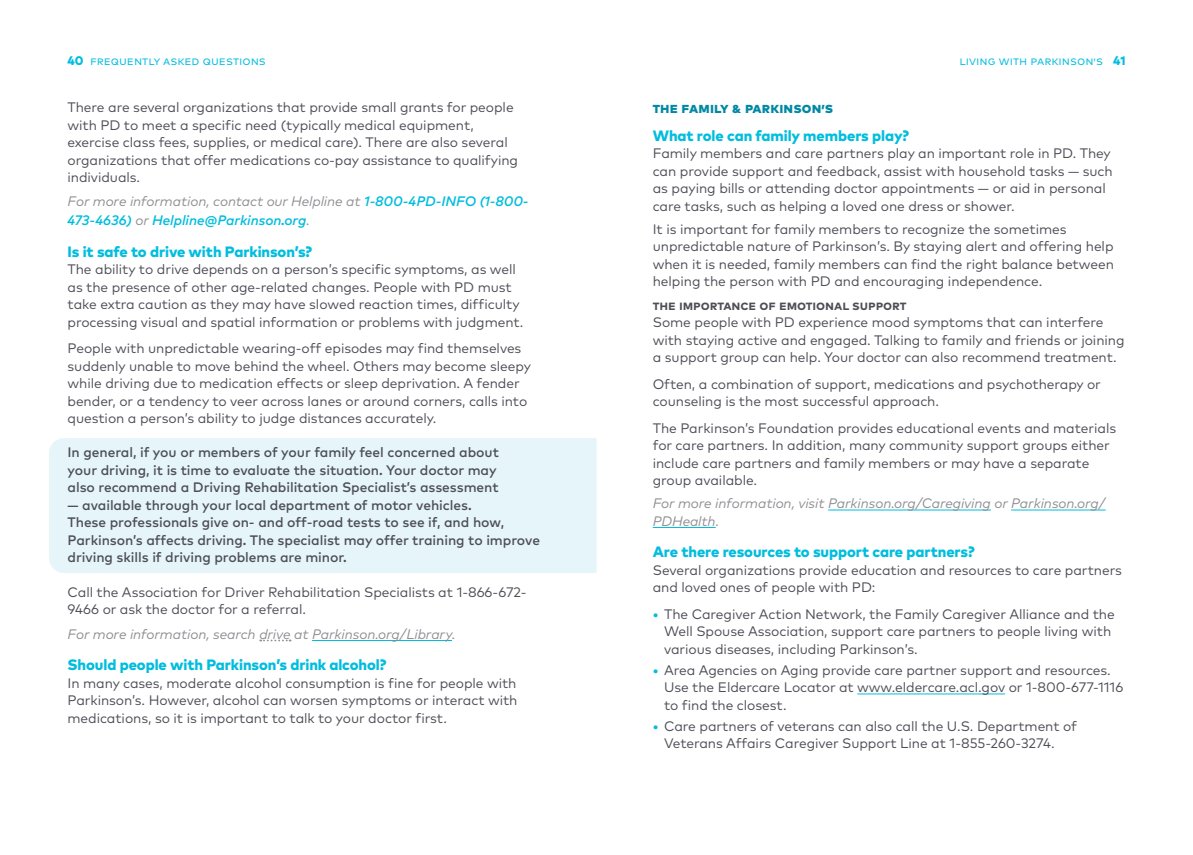
<style>
.page{position:relative;width:1193px;height:855px;background:#fff}
.page>*{position:absolute;margin:0;border:0;box-sizing:border-box;transform-origin:0 0}
.SUBHEAD__lvl_2__Question{font:800 15px "Mark OT";letter-spacing:-.005em;color:#00bdde}
.SUBHEAD__lvl_1__Sections{font:800 15px "Mark OT";letter-spacing:.01em;color:#0088a4}
.BODY_COPY{font:13.75px/17.5px "Mark OT";letter-spacing:-.005em;color:#4d4e56}
.BODY_COPY-2{font:500 13.75px/17.5px "Mark OT";letter-spacing:-.005em;color:#4d4e56}
.BODY_COPY-3{font:italic 13.75px/17.5px "Mark OT";letter-spacing:-.005em;color:#909095}
.For_more_info{font:italic 500 13.75px/18.8px "Mark OT";letter-spacing:-.005em;color:#00bdde}
.SUBHEAD__lvl_3{font:700 13.75px "Mark OT";letter-spacing:-.005em;color:#4d4e56}
.RUNNING_HEAD{font:12.5px "Mark OT";color:#00bdde}
.s1{font-weight:800}
.s2{font-weight:400;color:#909095}
.s3{font-weight:500;color:#00bdde}
</style>
<div class="page">
<div style="left:49px;top:438px;width:547px;height:135px;background:#e6f5fa"></div>
<svg style="left:260px;top:640px;width:30px;height:1px"></svg>
<hr style="left:312px;top:640px;width:140px;height:1px;background:#00bdde">
<hr style="left:828px;top:510px;width:162px;height:1px;background:#00bdde">
<hr style="left:1011px;top:510px;width:94px;height:1px;background:#00bdde">
<hr style="left:652px;top:527px;width:63px;height:1px;background:#00bdde">
<hr style="left:857px;top:693px;width:148px;height:1px;background:#00bdde">
<p class="RUNNING_HEAD" style="left:68px;top:53px;width:200px"><span class="s1">40</span> frequently asked questions</p>
<p class="RUNNING_HEAD" style="left:959px;top:53px;width:167px">living with parkinson’s <span class="s1">41</span></p>
<p class="BODY_COPY" style="left:68px;top:98px;width:452px">There are several organizations that provide small grants for people with PD to meet a specific need (typically medical equipment, exercise class fees, supplies, or medical care). There are also several organizations that offer medications co-pay assistance to qualifying individuals.</p>
<p class="For_more_info" style="left:68px;top:192px;width:462px"><span class="s2">For more information, contact our Helpline at</span> 1-800-4PD-INFO (1-800-<br>473-4636) <span class="s2">or</span> Helpline@Parkinson.org<span class="s2">.</span></p>
<p class="SUBHEAD__lvl_2__Question" style="left:68px;top:241px;width:246px">Is it safe to drive with Parkinson’s?</p>
<p class="BODY_COPY" style="left:68px;top:260px;width:457px">The ability to drive depends on a person’s specific symptoms, as well as the presence of other age-related changes. People with PD must take extra caution as they may have slowed reaction times, difficulty processing visual and spatial information or problems with judgment.</p>
<p class="BODY_COPY" style="left:68px;top:339px;width:465px">People with unpredictable wearing-off episodes may find themselves suddenly unable to move behind the wheel. Others may become sleepy while driving due to medication effects or sleep deprivation. A fender bender, or a tendency to veer across lanes or around corners, calls into question a person’s ability to judge distances accurately.</p>
<p class="BODY_COPY-2" style="left:68px;top:444px;width:433px">In general, if you or members of your family feel concerned about your driving, it is time to evaluate the situation. Your doctor may also recommend a Driving Rehabilitation Specialist’s assessment</p>
<p class="BODY_COPY-2" style="left:68px;top:496px;width:474px">— available through your local department of motor vehicles.<br>These professionals give on- and off-road tests to see if, and how, Parkinson’s affects driving. The specialist may offer training to improve driving skills if driving problems are minor.</p>
<p class="BODY_COPY" style="left:68px;top:583px;width:460px">Call the Association for Driver Rehabilitation Specialists at 1-866-672-<br>9466 or ask the doctor for a referral.</p>
<p class="BODY_COPY-3" style="left:68px;top:625px;width:389px">For more information, search drive at Parkinson.org/Library.</p>
<p class="SUBHEAD__lvl_2__Question" style="left:68px;top:655px;width:320px">Should people with Parkinson’s drink alcohol?</p>
<p class="BODY_COPY" style="left:68px;top:674px;width:451px;text-align:justify">In many cases, moderate alcohol consumption is fine for people with Parkinson’s. However, alcohol can worsen symptoms or interact with medications, so it is important to talk to your doctor first.</p>
<p class="SUBHEAD__lvl_1__Sections" style="left:652px;top:98px;width:182px">The Family &amp; Parkinson’s</p>
<p class="SUBHEAD__lvl_2__Question" style="left:652px;top:126px;width:258px">What role can family members play?</p>
<p class="BODY_COPY" style="left:652px;top:145px;width:461px">Family members and care partners play an important role in PD. They can provide support and feedback, assist with household tasks — such as paying bills or attending doctor appointments — or aid in personal care tasks, such as helping a loved one dress or shower.</p>
<p class="BODY_COPY" style="left:652px;top:220px;width:463px">It is important for family members to recognize the sometimes unpredictable nature of Parkinson’s. By staying alert and offering help when it is needed, family members can find the right balance between helping the person with PD and encouraging independence.</p>
<p class="SUBHEAD__lvl_3" style="left:652px;top:296px;width:255px">The Importance of Emotional Support</p>
<p class="BODY_COPY" style="left:652px;top:313px;width:473px">Some people with PD experience mood symptoms that can interfere with staying active and engaged. Talking to family and friends or joining a support group can help. Your doctor can also recommend treatment.</p>
<p class="BODY_COPY" style="left:652px;top:375px;width:450px">Often, a combination of support, medications and psychotherapy or counseling is the most successful approach.</p>
<p class="BODY_COPY" style="left:652px;top:419px;width:465px">The Parkinson’s Foundation provides educational events and materials for care partners. In addition, many community support groups either include care partners and family members or may have a separate group available.</p>
<p class="BODY_COPY-3" style="left:652px;top:494px;width:454px">For more information, visit Parkinson.org/Caregiving or Parkinson.org/<br>PDHealth.</p>
<p class="SUBHEAD__lvl_2__Question" style="left:652px;top:542px;width:323px">Are there resources to support care partners?</p>
<p class="BODY_COPY" style="left:652px;top:561px;width:471px">Several organizations provide education and resources to care partners and loved ones of people with PD:</p>
<p class="BODY_COPY" style="left:664px;top:605px;width:452px;text-indent:-11px"><span class="s3">•</span> The Caregiver Action Network, the Family Caregiver Alliance and the<br>Well Spouse Association, support care partners to people living with various diseases, including Parkinson’s.</p>
<p class="BODY_COPY" style="left:664px;top:661px;width:461px;text-indent:-11px"><span class="s3">•</span> Area Agencies on Aging provide care partner support and resources.<br>Use the Eldercare Locator at www.eldercare.acl.gov or 1-800-677-1116 to find the closest.</p>
<p class="BODY_COPY" style="left:664px;top:717px;width:415px;text-indent:-11px"><span class="s3">•</span> Care partners of veterans can also call the U.S. Department of<br>Veterans Affairs Caregiver Support Line at 1-855-260-3274.</p>
</div>
